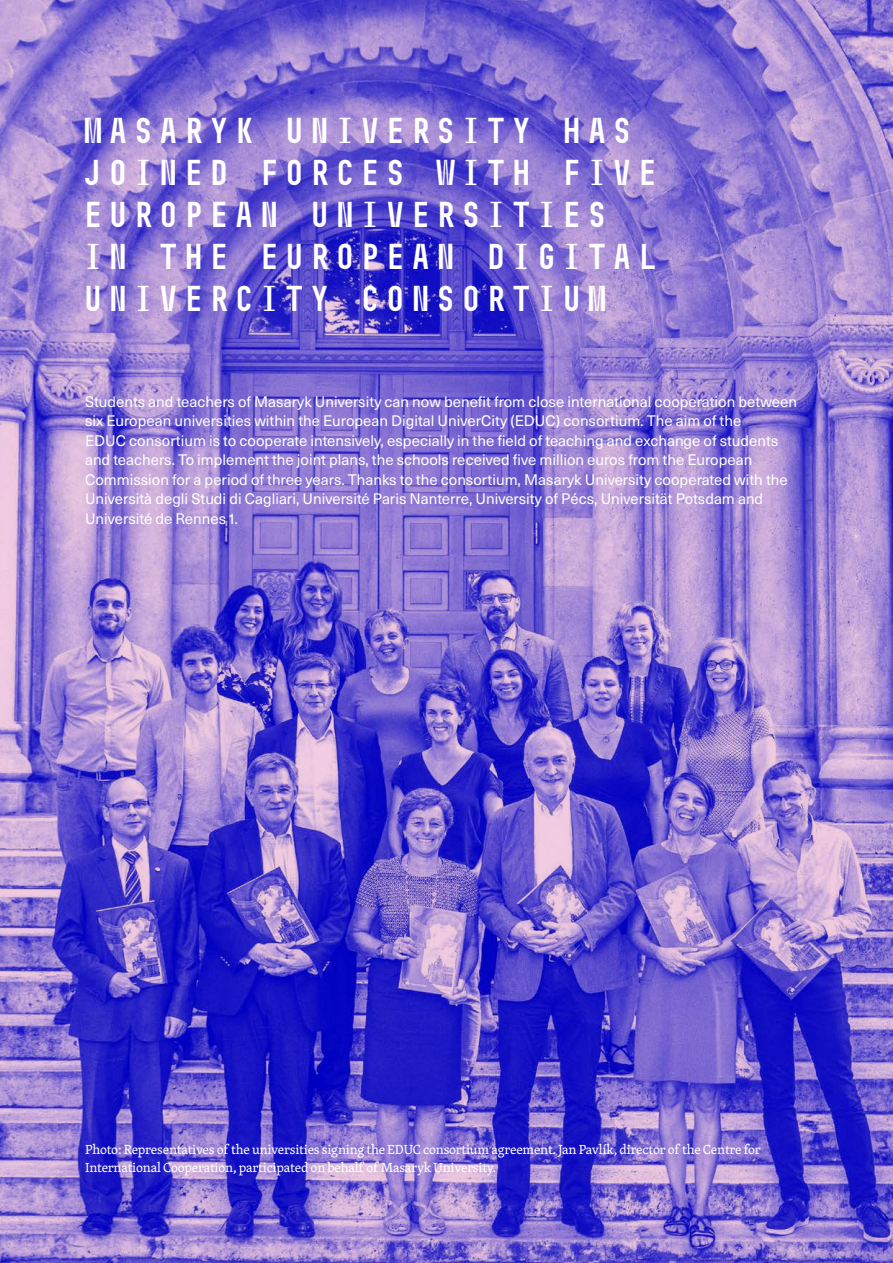
<style>
.page{position:relative;width:893px;height:1263px;background:#fff}
.page>*{position:absolute;margin:0;border:0;box-sizing:border-box;transform-origin:0 0}
.Predel_F___perex{font:700 36px/42px "Muni";color:#fff}
.Predel_F___text{font:15px/19.5px "Neue Haas Unica Pro";color:#fff}
.Predel_F___popiska{font:13.5px/18px "Skolar Latin";letter-spacing:-.015em;color:#fff}
</style>
<div class="page">
<img style="left:0;top:0;width:893px;height:1263px">
<p class="Predel_F___perex" style="left:80px;top:109px;width:581px">MASARYK UNIVERSITY HAS<br>JOINED FORCES WITH FIVE<br>EUROPEAN UNIVERSITIES<br>IN THE EUROPEAN DIGITAL<br>UNIVERCITY CONSORTIUM</p>
<p class="Predel_F___text" style="left:85px;top:392px;width:714px">Students and teachers of Masaryk University can now benefit from close international cooperation between six European universities within the European Digital UniverCity (EDUC) consortium. The aim of the<br>EDUC consortium is to cooperate intensively, especially in the field of teaching and exchange of students and teachers. To implement the joint plans, the schools received five million euros from the European Commission for a period of three years. Thanks to the consortium, Masaryk University cooperated with the Università degli Studi di Cagliari, Université Paris Nanterre, University of Pécs, Universität Potsdam and Université de Rennes 1.</p>
<p class="Predel_F___popiska" style="left:85px;top:1140px;width:677px">Photo: Representatives of the universities signing the EDUC consortium agreement. Jan Pavlík, director of the Centre for<br>International Cooperation, participated on behalf of Masaryk University.</p>
</div>
